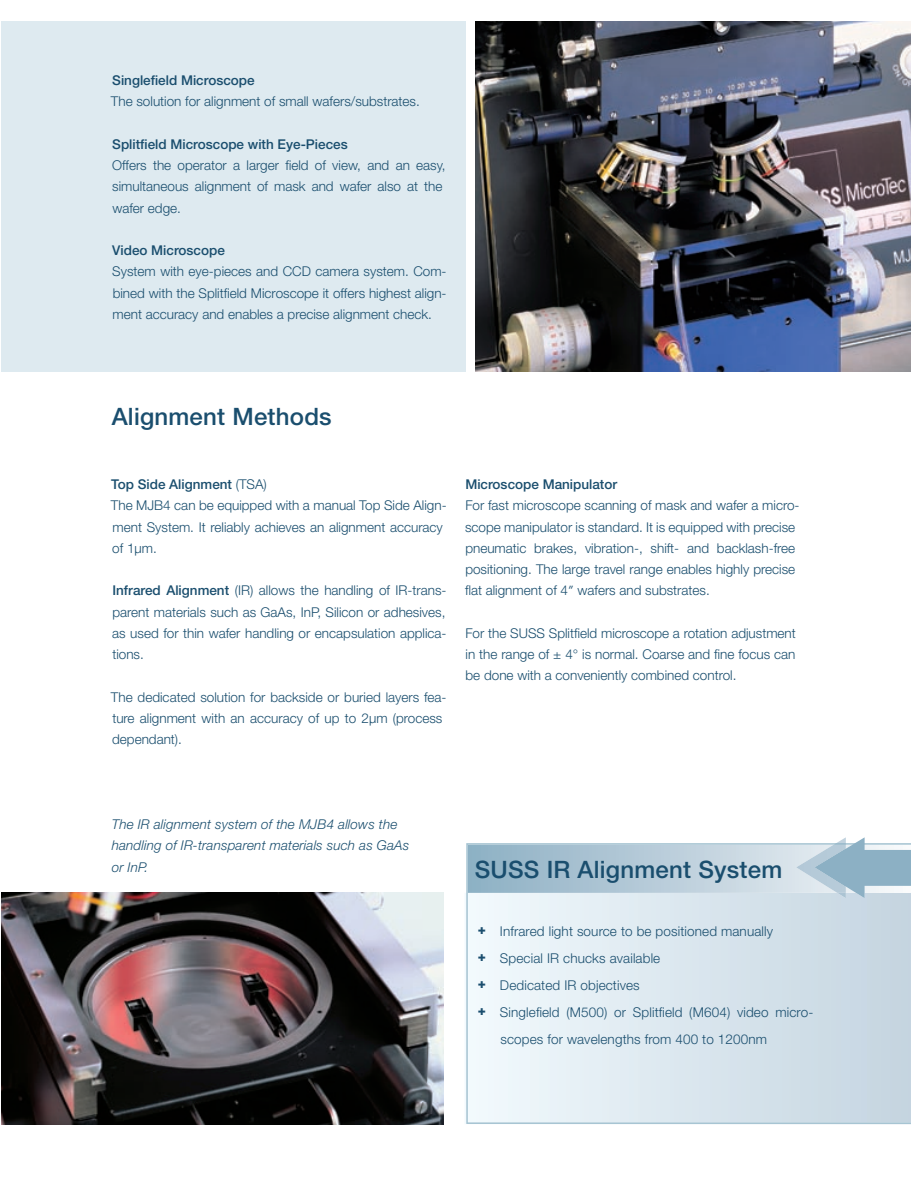
<style>
.page{position:relative;width:911px;height:1188px;background:#fff}
.page>*{position:absolute;margin:0;border:0;box-sizing:border-box;transform-origin:0 0}
.t1{font:500 24px "Helvetica Neue";letter-spacing:.01em;color:#1a4e6e}
.t2{font:300 13.5px/21.3px "Helvetica Neue";color:#1a4e6e}
.t3{font:500 13.5px "Helvetica Neue";color:#1a4e6e}
.t4{font:italic 300 13.5px/21.3px "Helvetica Neue";letter-spacing:.01em;color:#1a4e6e}
.s1{font-weight:500}
.s2{font-family:"Futura Boo";font-weight:400}
.s3{font-weight:800}
</style>
<div class="page">
<div style="left:1px;top:21px;width:910px;height:350px;background:#deeaf0"></div>
<img style="left:474px;top:21px;width:437px;height:350px">
<img style="left:1px;top:893px;width:442px;height:231px">
<svg style="left:466px;top:843px;width:445px;height:281px"></svg>
<svg style="left:468px;top:837px;width:443px;height:61px"></svg>
<div style="left:466px;top:15px;width:8px;height:378px;background:#fff"></div>
<p class="t3" style="left:112px;top:72px;width:144px">Singlefield Microscope</p>
<p class="t2" style="left:111px;top:91px;width:310px">The solution for alignment of small wafers/substrates.</p>
<p class="t3" style="left:112px;top:136px;width:237px">Splitfield Microscope with Eye-Pieces</p>
<p class="t2" style="left:112px;top:154px;width:335px">Offers the operator a larger field of view, and an easy, simultaneous alignment of mask and wafer also at the wafer edge.</p>
<p class="t3" style="left:112px;top:242px;width:114px">Video Microscope</p>
<p class="t2" style="left:112px;top:261px;width:336px;text-align:justify">System with eye-pieces and CCD camera system. Com&shy;bined with the Splitfield Microscope it offers highest align&shy;ment accuracy and enables a precise alignment check.</p>
<h1 class="t1" style="left:112px;top:402px;width:221px">Alignment Methods</h1>
<p class="t2" style="left:111px;top:473px;width:337px"><span class="s1">Top Side Alignment</span> (TSA)<br>The MJB4 can be equipped with a manual Top Side Align&shy;ment System. It reliably achieves an alignment accuracy of 1μm.</p>
<p class="t2" style="left:112px;top:580px;width:336px;text-align:justify"><span class="s1">infrared Alignment</span> (IR) allows the handling of IR-trans&shy;parent materials such as GaAs, InP, Silicon or adhesives, as used for thin wafer handling or encapsulation applica&shy;tions.</p>
<p class="t2" style="left:111px;top:686px;width:337px">The dedicated solution for backside or buried layers fea&shy;ture alignment with an accuracy of up to 2μm (process dependant).</p>
<p class="t3" style="left:465px;top:476px;width:153px">Microscope Manipulator</p>
<p class="t2" style="left:465px;top:495px;width:336px">For fast microscope scanning of mask and wafer a micro&shy;scope manipulator is standard. It is equipped with precise pneumatic brakes, vibration-, shift- and backlash-free positioning. The large travel range enables highly precise flat alignment of 4<span class="s2">″</span> wafers and substrates.</p>
<p class="t2" style="left:465px;top:622px;width:332px;text-align:justify">For the SUSS Splitfield microscope a rotation adjustment in the range of ± 4° is normal. Coarse and fine focus can be done with a conveniently combined control.</p>
<p class="t4" style="left:112px;top:813px;width:299px">The IR alignment system of the MJB4 allows the handling of IR-transparent materials such as GaAs or InP.</p>
<h1 class="t1" style="left:475px;top:855px;width:309px">SUSS iR Alignment System</h1>
<p class="t2" style="left:478px;top:920px;width:297px"><span class="s3">+</span> Infrared light source to be positioned manually</p>
<p class="t2" style="left:478px;top:947px;width:184px"><span class="s3">+</span> Special IR chucks available</p>
<p class="t2" style="left:478px;top:974px;width:163px"><span class="s3">+</span> Dedicated IR objectives</p>
<p class="t2" style="left:478px;top:1001px;width:337px"><span class="s3">+</span> Singlefield (M500) or Splitfield (M604) video micro-</p>
<p class="t2" style="left:500px;top:1028px;width:268px">scopes for wavelengths from 400 to 1200nm</p>
</div>
